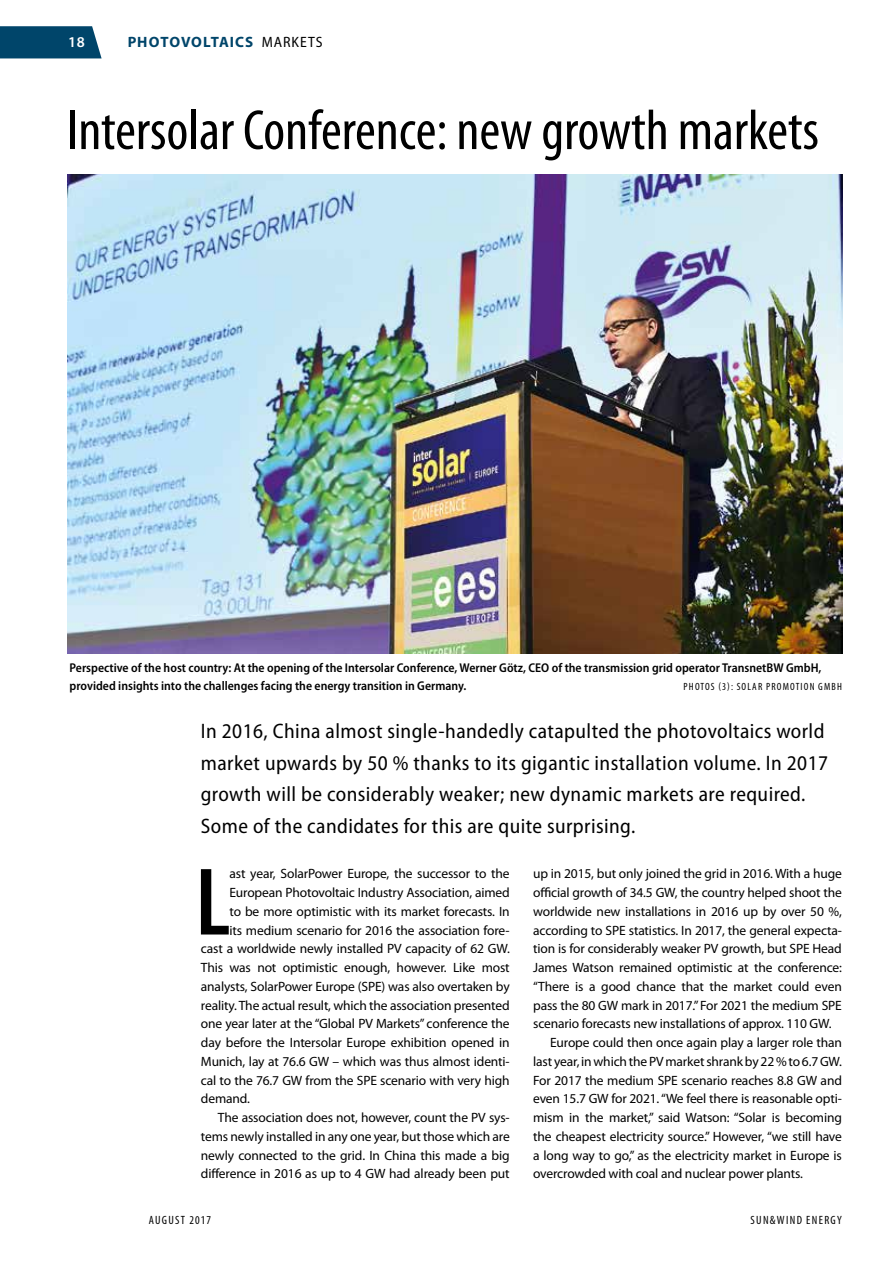
<style>
.page{position:relative;width:893px;height:1263px;background:#fff}
.page>*{position:absolute;margin:0;border:0;box-sizing:border-box;transform-origin:0 0}
.t1{font:600 condensed 96.9px "Myriad Pro";color:#000}
.t2{font:condensed 57px "Myriad Pro";color:#000}
.t3{font:semi-condensed 21px/31.5px "Myriad Pro";letter-spacing:.02em;color:#000}
.t4{font:700 15px "Myriad Pro";letter-spacing:.06em;color:#00456a}
.t5{font:600 15px "Myriad Pro";color:#fff}
.t6{font:13.5px "Myriad Pro";letter-spacing:-.01em;color:#000}
.t7{font:600 semi-condensed 12.75px/18px "Myriad Pro";color:#000}
.t8{font:condensed 12px "Myriad Pro";letter-spacing:.11em;color:#000}
.t9{font:condensed 10.5px "Myriad Pro";letter-spacing:.11em;color:#000}
.s1{font-weight:400;font-stretch:semi-condensed;color:#000}
</style>
<div class="page">
<svg style="left:0;top:26px;width:102px;height:32px;background:#0e4f72"></svg>
<img style="left:68px;top:174px;width:774px;height:479px">
<p class="t5" style="left:68px;top:33px;width:18px">18</p>
<p class="t4" style="left:128px;top:32px;width:196px">PHOTOVOLTAICS <span class="s1">MARKETS</span></p>
<h2 class="t2" style="left:67px;top:96px;width:753px">Intersolar Conference: new growth markets</h2>
<p class="t7" style="left:70px;top:659px;width:753px">Perspective of the host country: At the opening of the Intersolar Conference, Werner Götz, CEO of the transmission grid operator TransnetBW GmbH, provided insights into the challenges facing the energy transition in Germany.</p>
<p class="t9" style="left:684px;top:680px;width:160px">PHOTOS (3): SOLAR PROMOTION GMBH</p>
<p class="t3" style="left:201px;top:716px;width:629px">In 2016, China almost single-handedly catapulted the photovoltaics world market upwards by 50 % thanks to its gigantic installation volume. In 2017 growth will be considerably weaker; new dynamic markets are required.<br>Some of the candidates for this are quite surprising.</p>
<h1 class="t1" style="left:195px;top:849px;width:37px">L</h1>
<p class="t6" style="left:230px;top:865px;width:282px">ast year, SolarPower Europe, the successor to the</p>
<p class="t6" style="left:230px;top:884px;width:282px">European Photovoltaic Industry Association, aimed</p>
<p class="t6" style="left:230px;top:903px;width:282px">to be more optimistic with its market forecasts. In</p>
<p class="t6" style="left:230px;top:922px;width:282px">its medium scenario for 2016 the association fore-</p>
<p class="t6" style="left:201px;top:940px;width:310px">cast a worldwide newly installed PV capacity of 62 GW.</p>
<p class="t6" style="left:201px;top:959px;width:310px">This was not optimistic enough, however. Like most</p>
<p class="t6" style="left:201px;top:978px;width:310px">analysts, SolarPower Europe (SPE) was also overtaken by</p>
<p class="t6" style="left:201px;top:997px;width:310px">reality. The actual result, which the association presented</p>
<p class="t6" style="left:201px;top:1015px;width:310px">one year later at the “Global PV Markets” conference the</p>
<p class="t6" style="left:201px;top:1034px;width:310px">day before the Intersolar Europe exhibition opened in</p>
<p class="t6" style="left:201px;top:1053px;width:310px">Munich, lay at 76.6 GW – which was thus almost identi-</p>
<p class="t6" style="left:201px;top:1072px;width:310px">cal to the 76.7 GW from the SPE scenario with very high</p>
<p class="t6" style="left:201px;top:1090px;width:51px">demand.</p>
<p class="t6" style="left:218px;top:1109px;width:293px">The association does not, however, count the PV sys-</p>
<p class="t6" style="left:201px;top:1128px;width:310px">tems newly installed in any one year, but those which are</p>
<p class="t6" style="left:201px;top:1147px;width:310px">newly connected to the grid. In China this made a big</p>
<p class="t6" style="left:201px;top:1165px;width:310px">difference in 2016 as up to 4 GW had already been put</p>
<p class="t6" style="left:533px;top:865px;width:310px">up in 2015, but only joined the grid in 2016. With a huge</p>
<p class="t6" style="left:533px;top:884px;width:310px">official growth of 34.5 GW, the country helped shoot the</p>
<p class="t6" style="left:533px;top:903px;width:310px">worldwide new installations in 2016 up by over 50 %,</p>
<p class="t6" style="left:533px;top:922px;width:310px">according to SPE statistics. In 2017, the general expecta-</p>
<p class="t6" style="left:533px;top:940px;width:310px">tion is for considerably weaker PV growth, but SPE Head</p>
<p class="t6" style="left:533px;top:959px;width:310px">James Watson remained optimistic at the conference:</p>
<p class="t6" style="left:533px;top:978px;width:310px">“There is a good chance that the market could even</p>
<p class="t6" style="left:533px;top:997px;width:310px">pass the 80 GW mark in 2017.” For 2021 the medium SPE</p>
<p class="t6" style="left:533px;top:1015px;width:300px">scenario forecasts new installations of approx. 110 GW.</p>
<p class="t6" style="left:550px;top:1034px;width:293px">Europe could then once again play a larger role than</p>
<p class="t6" style="left:533px;top:1053px;width:310px">last year, in which the PV market shrank by 22 % to 6.7 GW.</p>
<p class="t6" style="left:533px;top:1072px;width:310px">For 2017 the medium SPE scenario reaches 8.8 GW and</p>
<p class="t6" style="left:533px;top:1090px;width:310px">even 15.7 GW for 2021. “We feel there is reasonable opti-</p>
<p class="t6" style="left:533px;top:1109px;width:310px">mism in the market,” said Watson: “Solar is becoming</p>
<p class="t6" style="left:533px;top:1128px;width:310px">the cheapest electricity source.” However, “we still have</p>
<p class="t6" style="left:533px;top:1147px;width:310px">a long way to go,” as the electricity market in Europe is</p>
<p class="t6" style="left:533px;top:1165px;width:271px">overcrowded with coal and nuclear power plants.</p>
<p class="t8" style="left:149px;top:1213px;width:64px">AUGUST 2017</p>
<p class="t8" style="left:750px;top:1213px;width:93px">SUN&amp;WIND ENERGY</p>
</div>
